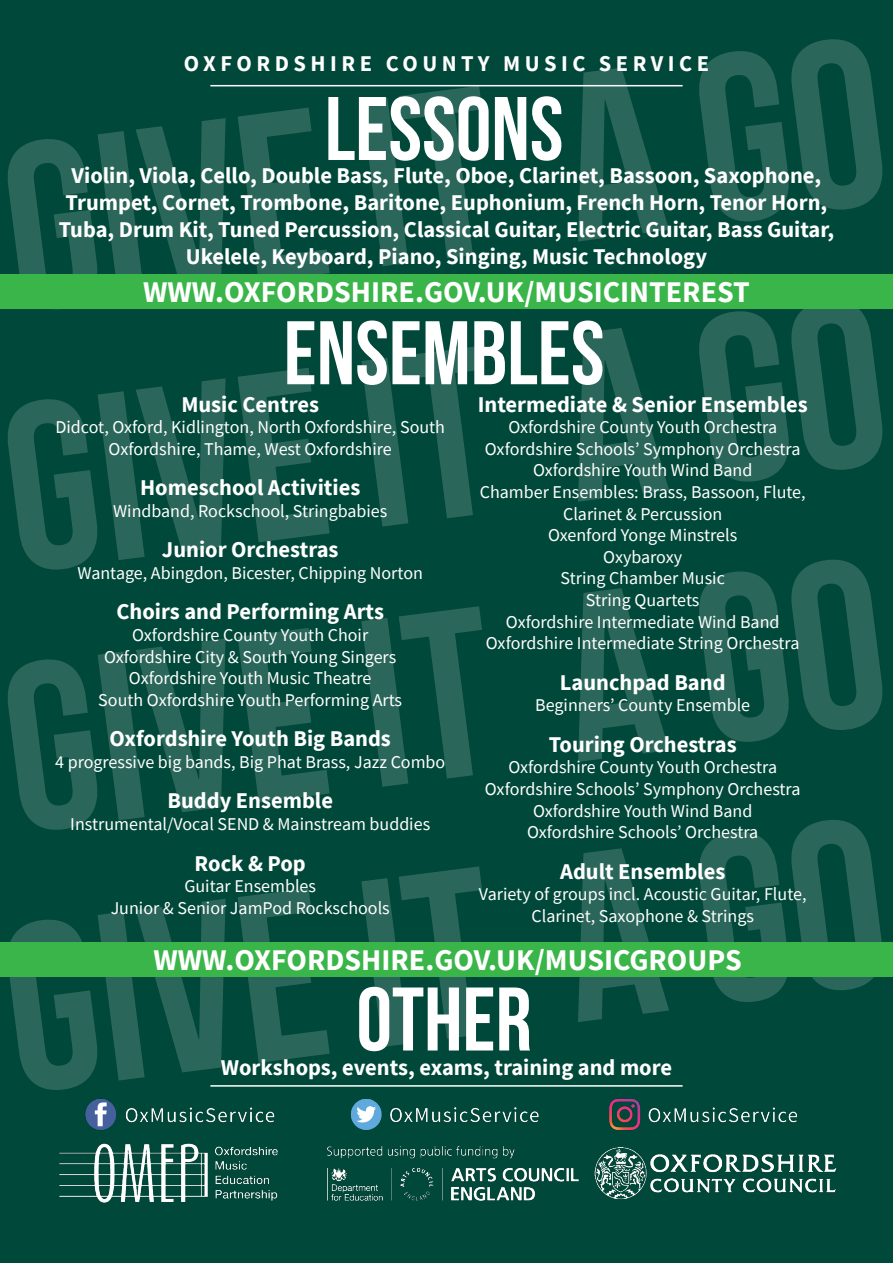
<style>
.page{position:relative;width:893px;height:1263px;background:#004839}
.page>*{position:absolute;margin:0;border:0;box-sizing:border-box;transform-origin:0 0}
.t1{font:238.5px/258.3px "Bebas Neue";color:#fff;text-align:center}
.t2{font:90px "Bebas Neue";color:#fff}
.t3{font:700 30px "Source Sans Pro";color:#fff}
.Heading_1{font:700 22.5px/27px "Source Sans Pro";color:#fff;text-align:center}
.Heading_1-2{font:700 22.5px "Source Sans Pro";letter-spacing:.2em;color:#fff}
.t4{font:18px/21.6px "Source Sans Pro";color:#fff;text-align:center}
</style>
<div class="page">
<div style="left:0;top:942px;width:893px;height:35px;background:#3ab54a"></div>
<div style="left:0;top:274px;width:893px;height:35px;background:#3ab54a"></div>
<img style="left:59px;top:1098px;width:778px;height:105px">
<hr style="left:210px;top:1085px;width:473px;height:2px;background:#fff">
<hr style="left:210px;top:85px;width:473px;height:1px;background:#fff">
<h1 class="t1" style="left:-104px;top:110px;width:981px;rotate:-7deg">GIVE IT A GO<br>GIVE IT A GO<br>GIVE IT A GO<br>GIVE IT A GO</h1>
<p class="Heading_1-2" style="left:184px;top:48px;width:526px">OXFORDSHIRE COUNTY MUSIC SERVICE</p>
<p class="t2" style="left:325px;top:80px;width:240px">LESSONS</p>
<p class="Heading_1" style="left:59px;top:162px;width:777px">Violin, Viola, Cello, Double Bass, Flute, Oboe, Clarinet, Bassoon, Saxophone, Trumpet, Cornet, Trombone, Baritone, Euphonium, French Horn, Tenor Horn, Tuba, Drum Kit, Tuned Percussion, Classical Guitar, Electric Guitar, Bass Guitar, Ukelele, Keyboard, Piano, Singing, Music Technology</p>
<p class="t3" style="left:143px;top:271px;width:608px">WWW.OXFORDSHIRE.GOV.UK/MUSICINTEREST</p>
<p class="t2" style="left:284px;top:304px;width:322px">ENSEMBLES</p>
<p class="Heading_1" style="left:181px;top:390px;width:139px">Music Centres</p>
<p class="t4" style="left:55px;top:416px;width:391px">Didcot, Oxford, Kidlington, North Oxfordshire, South<br>Oxfordshire, Thame, West Oxfordshire</p>
<p class="Heading_1" style="left:140px;top:474px;width:222px">Homeschool Activities</p>
<p class="t4" style="left:113px;top:500px;width:276px">Windband, Rockschool, Stringbabies</p>
<p class="Heading_1" style="left:162px;top:536px;width:178px">Junior Orchestras</p>
<p class="t4" style="left:78px;top:562px;width:347px">Wantage, Abingdon, Bicester, Chipping Norton</p>
<p class="Heading_1" style="left:116px;top:598px;width:269px">Choirs and Performing Arts</p>
<p class="t4" style="left:132px;top:624px;width:238px">Oxfordshire County Youth Choir</p>
<p class="t4" style="left:104px;top:646px;width:294px">Oxfordshire City &amp; South Young Singers</p>
<p class="t4" style="left:129px;top:667px;width:244px">Oxfordshire Youth Music Theatre</p>
<p class="t4" style="left:98px;top:689px;width:305px">South Oxfordshire Youth Performing Arts</p>
<p class="Heading_1" style="left:110px;top:725px;width:283px">Oxfordshire Youth Big Bands</p>
<p class="t4" style="left:55px;top:751px;width:392px">4 progressive big bands, Big Phat Brass, Jazz Combo</p>
<p class="Heading_1" style="left:167px;top:787px;width:167px">Buddy Ensemble</p>
<p class="t4" style="left:70px;top:813px;width:361px">Instrumental/Vocal SEND &amp; Mainstream buddies</p>
<p class="Heading_1" style="left:195px;top:849px;width:113px">Rock &amp; Pop</p>
<p class="t4" style="left:184px;top:875px;width:133px">Guitar Ensembles</p>
<p class="t4" style="left:111px;top:897px;width:281px">Junior &amp; Senior JamPod Rockschools</p>
<p class="Heading_1" style="left:478px;top:390px;width:332px">Intermediate &amp; Senior Ensembles</p>
<p class="t4" style="left:508px;top:416px;width:270px">Oxfordshire County Youth Orchestra</p>
<p class="t4" style="left:485px;top:438px;width:317px">Oxfordshire Schools’ Symphony Orchestra</p>
<p class="t4" style="left:533px;top:459px;width:221px">Oxfordshire Youth Wind Band</p>
<p class="t4" style="left:480px;top:481px;width:327px">Chamber Ensembles: Brass, Bassoon, Flute,</p>
<p class="t4" style="left:563px;top:503px;width:161px">Clarinet &amp; Percussion</p>
<p class="t4" style="left:548px;top:524px;width:191px">Oxenford Yonge Minstrels</p>
<p class="t4" style="left:603px;top:546px;width:80px">Oxybaroxy</p>
<p class="t4" style="left:561px;top:567px;width:166px">String Chamber Music</p>
<p class="t4" style="left:586px;top:589px;width:115px">String Quartets</p>
<p class="t4" style="left:506px;top:611px;width:275px">Oxfordshire Intermediate Wind Band</p>
<p class="t4" style="left:486px;top:632px;width:315px">Oxfordshire Intermediate String Orchestra</p>
<p class="Heading_1" style="left:560px;top:668px;width:167px">Launchpad Band</p>
<p class="t4" style="left:535px;top:694px;width:217px">Beginners’ County Ensemble</p>
<p class="Heading_1" style="left:549px;top:730px;width:190px">Touring Orchestras</p>
<p class="t4" style="left:508px;top:756px;width:270px">Oxfordshire County Youth Orchestra</p>
<p class="t4" style="left:485px;top:778px;width:317px">Oxfordshire Schools’ Symphony Orchestra</p>
<p class="t4" style="left:533px;top:800px;width:221px">Oxfordshire Youth Wind Band</p>
<p class="t4" style="left:527px;top:821px;width:233px">Oxfordshire Schools’ Orchestra</p>
<p class="Heading_1" style="left:560px;top:857px;width:167px">Adult Ensembles</p>
<p class="t4" style="left:479px;top:883px;width:329px">Variety of groups incl. Acoustic Guitar, Flute,<br>Clarinet, Saxophone &amp; Strings</p>
<p class="t3" style="left:153px;top:939px;width:590px">WWW.OXFORDSHIRE.GOV.UK/MUSICGROUPS</p>
<p class="t2" style="left:356px;top:970px;width:177px">OTHER</p>
<p class="Heading_1" style="left:221px;top:1054px;width:453px">Workshops, events, exams, training and more</p>
</div>
